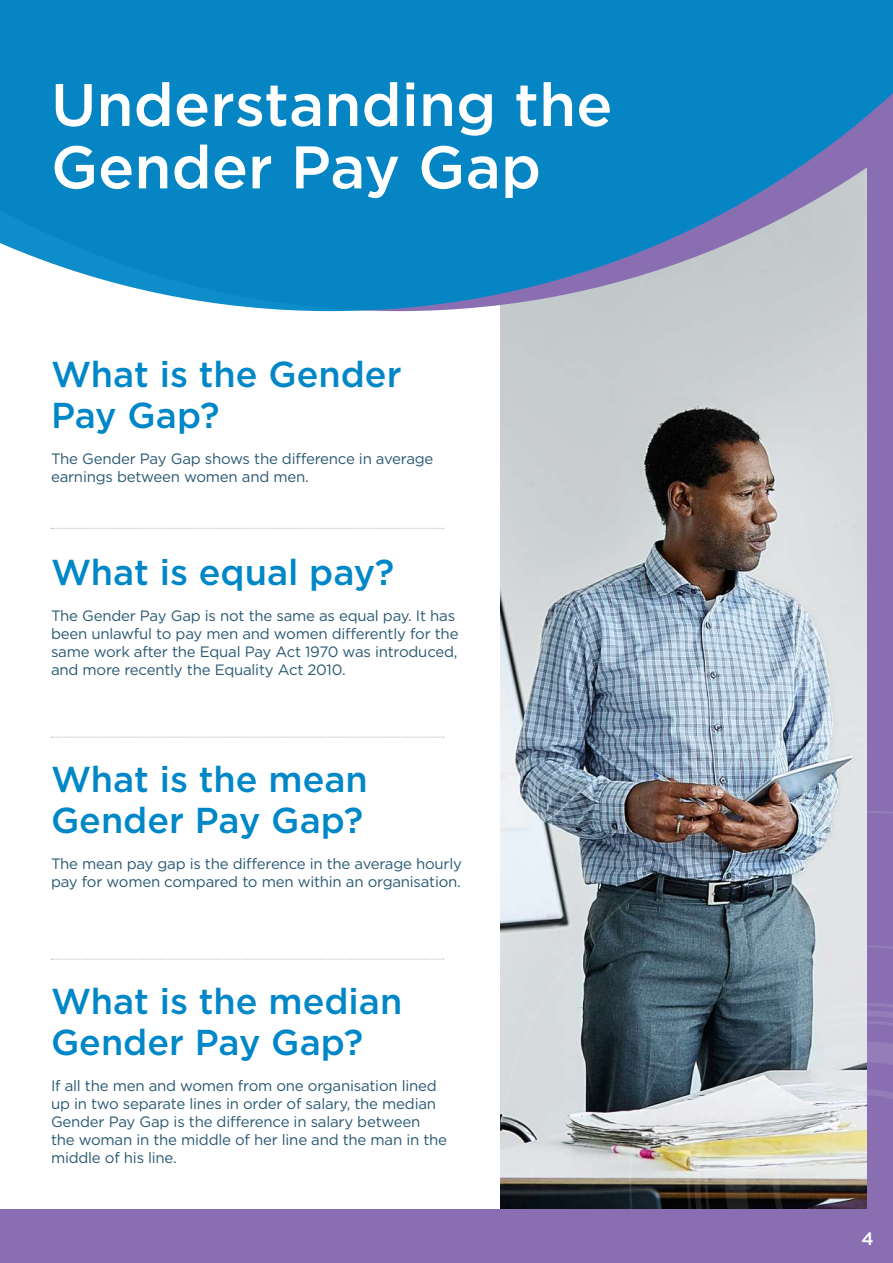
<style>
.page{position:relative;width:893px;height:1263px;background:#fff}
.page>*{position:absolute;margin:0;border:0;box-sizing:border-box;transform-origin:0 0}
.t1{font:500 60px/62.4px "Gotham";color:#fff}
.t2{font:500 36px/40.2px "Gotham";color:#0087c7}
.t3{font:500 18px "Gotham";color:#fff}
.t4{font:15px/18px "Gotham";letter-spacing:-.015em;color:#295872}
</style>
<div class="page">
<img style="left:500px;top:311px;width:367px;height:500px">
<div style="left:867px;top:0;width:26px;height:1263px;background:#896fb1"></div>
<svg style="left:0;top:0;width:893px;height:311px;background:#238cc5"></svg>
<svg style="left:51px;top:528px;width:393px;height:1px"></svg>
<svg style="left:51px;top:737px;width:393px;height:1px"></svg>
<svg style="left:51px;top:959px;width:393px;height:1px"></svg>
<img style="left:495px;top:811px;width:398px;height:399px">
<div style="left:0;top:1210px;width:893px;height:53px;background:#896fb1"></div>
<h1 class="t1" style="left:51px;top:73px;width:563px">Understanding the<br>Gender Pay Gap</h1>
<h2 class="t2" style="left:51px;top:354px;width:352px">What is the Gender<br>Pay Gap?</h2>
<p class="t4" style="left:51px;top:449px;width:384px">The Gender Pay Gap shows the difference in average earnings between women and men.</p>
<h2 class="t2" style="left:51px;top:552px;width:345px">What is equal pay?</h2>
<p class="t4" style="left:51px;top:607px;width:409px">The Gender Pay Gap is not the same as equal pay. It has been unlawful to pay men and women differently for the same work after the Equal Pay Act 1970 was introduced, and more recently the Equality Act 2010.</p>
<h2 class="t2" style="left:51px;top:759px;width:318px">What is the mean<br>Gender Pay Gap?</h2>
<p class="t4" style="left:51px;top:854px;width:412px">The mean pay gap is the difference in the average hourly pay for women compared to men within an organisation.</p>
<h2 class="t2" style="left:51px;top:981px;width:353px">What is the median<br>Gender Pay Gap?</h2>
<p class="t4" style="left:51px;top:1076px;width:398px">If all the men and women from one organisation lined up in two separate lines in order of salary, the median Gender Pay Gap is the difference in salary between the woman in the middle of her line and the man in the middle of his line.</p>
<p class="t3" style="left:861px;top:1226px;width:14px">4</p>
</div>
